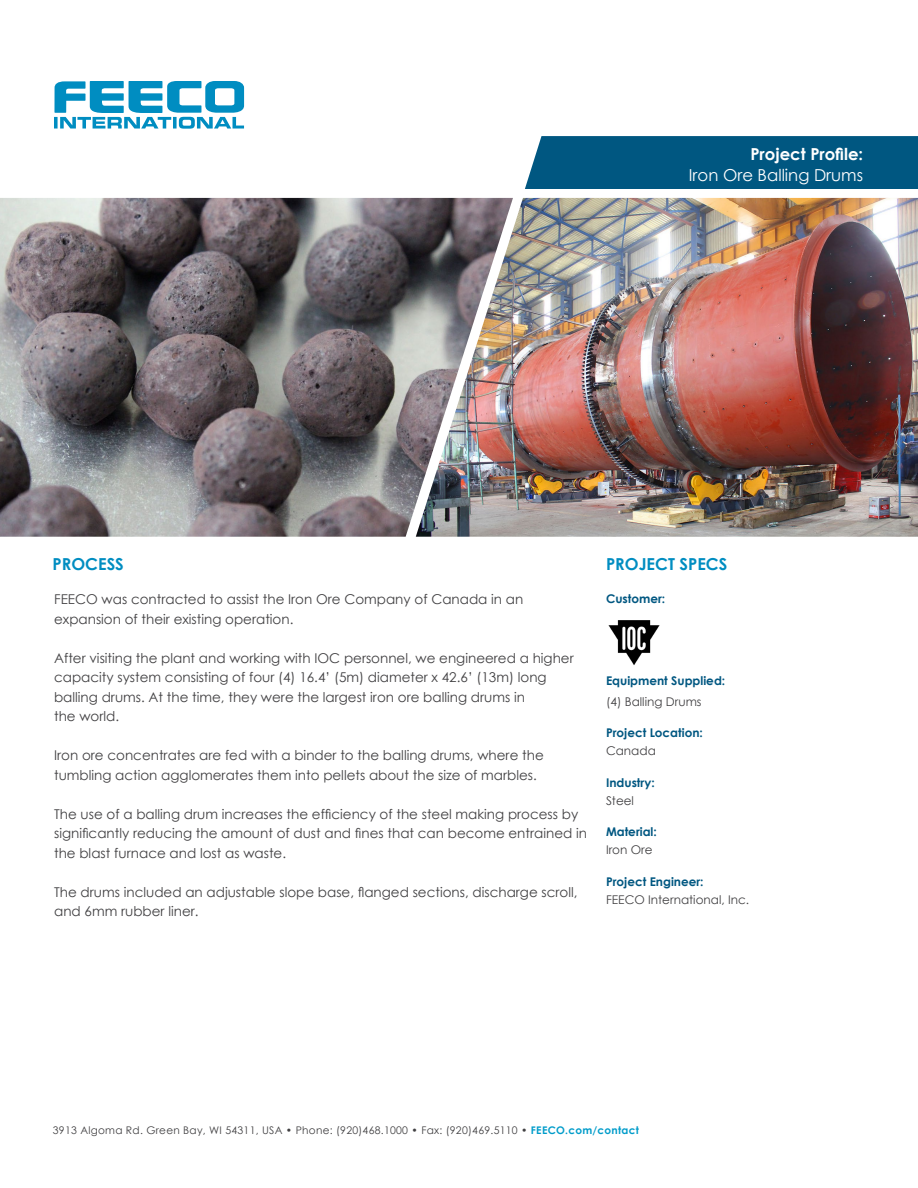
<style>
.page{position:relative;width:918px;height:1188px;background:#fff}
.page>*{position:absolute;margin:0;border:0;box-sizing:border-box;transform-origin:0 0}
.t1{font:700 16.5px "Century Gothic";color:#008dc1}
.t2{font:16.5px "Century Gothic";color:#fff}
.t3{font:700 16.5px "Century Gothic";color:#fff}
.t4{font:13.5px/19.5px "Century Gothic";color:#414042}
.t5{font:700 12px "Century Gothic";color:#005781}
.t6{font:12px "Century Gothic";color:#414042}
.t7{font:10.5px "Century Gothic";letter-spacing:.025em;color:#414042}
.s1{font-weight:700;color:#009cca}
</style>
<div class="page">
<svg style="left:54px;top:81px;width:190px;height:48px"></svg>
<div style="left:525px;top:136px;width:393px;height:53px;background:#005781"></div>
<img style="left:513px;top:198px;width:405px;height:339px">
<img style="left:0;top:198px;width:513px;height:339px">
<img style="left:608px;top:620px;width:52px;height:45px">
<p class="t3" style="left:750px;top:142px;width:114px">Project Profile:</p>
<p class="t2" style="left:689px;top:164px;width:176px">Iron Ore Balling Drums</p>
<p class="t1" style="left:53px;top:551px;width:73px">PROCESS</p>
<p class="t1" style="left:606px;top:551px;width:123px">PROJECT SPECS</p>
<p class="t4" style="left:54px;top:589px;width:471px">FEECO was contracted to assist the Iron Ore Company of Canada in an expansion of their existing operation.</p>
<p class="t4" style="left:54px;top:648px;width:521px">After visiting the plant and working with IOC personnel, we engineered a higher capacity system consisting of four (4) 16.4’ (5m) diameter x 42.6’ (13m) long balling drums. At the time, they were the largest iron ore balling drums in<br>the world.</p>
<p class="t4" style="left:54px;top:745px;width:491px">Iron ore concentrates are fed with a binder to the balling drums, where the tumbling action agglomerates them into pellets about the size of marbles.</p>
<p class="t4" style="left:54px;top:804px;width:534px">The use of a balling drum increases the efficiency of the steel making process by significantly reducing the amount of dust and fines that can become entrained in the blast furnace and lost as waste.</p>
<p class="t4" style="left:54px;top:882px;width:525px">The drums included an adjustable slope base, flanged sections, discharge scroll, and 6mm rubber liner.</p>
<p class="t5" style="left:606px;top:590px;width:61px">Customer:</p>
<p class="t5" style="left:606px;top:671px;width:121px">Equipment Supplied:</p>
<p class="t6" style="left:606px;top:693px;width:97px">(4) Balling Drums</p>
<p class="t5" style="left:606px;top:724px;width:98px">Project Location:</p>
<p class="t6" style="left:606px;top:742px;width:51px">Canada</p>
<p class="t5" style="left:606px;top:773px;width:50px">Industry:</p>
<p class="t6" style="left:606px;top:792px;width:30px">Steel</p>
<p class="t5" style="left:606px;top:823px;width:52px">Material:</p>
<p class="t6" style="left:606px;top:841px;width:48px">Iron Ore</p>
<p class="t5" style="left:606px;top:872px;width:99px">Project Engineer:</p>
<p class="t6" style="left:606px;top:891px;width:145px">FEECO International, Inc.</p>
<p class="t7" style="left:53px;top:1123px;width:588px">3913 Algoma Rd. Green Bay, WI 54311, USA • Phone: (920)468.1000 • Fax: (920)469.5110 • <span class="s1">FEECO.com/contact</span></p>
</div>
